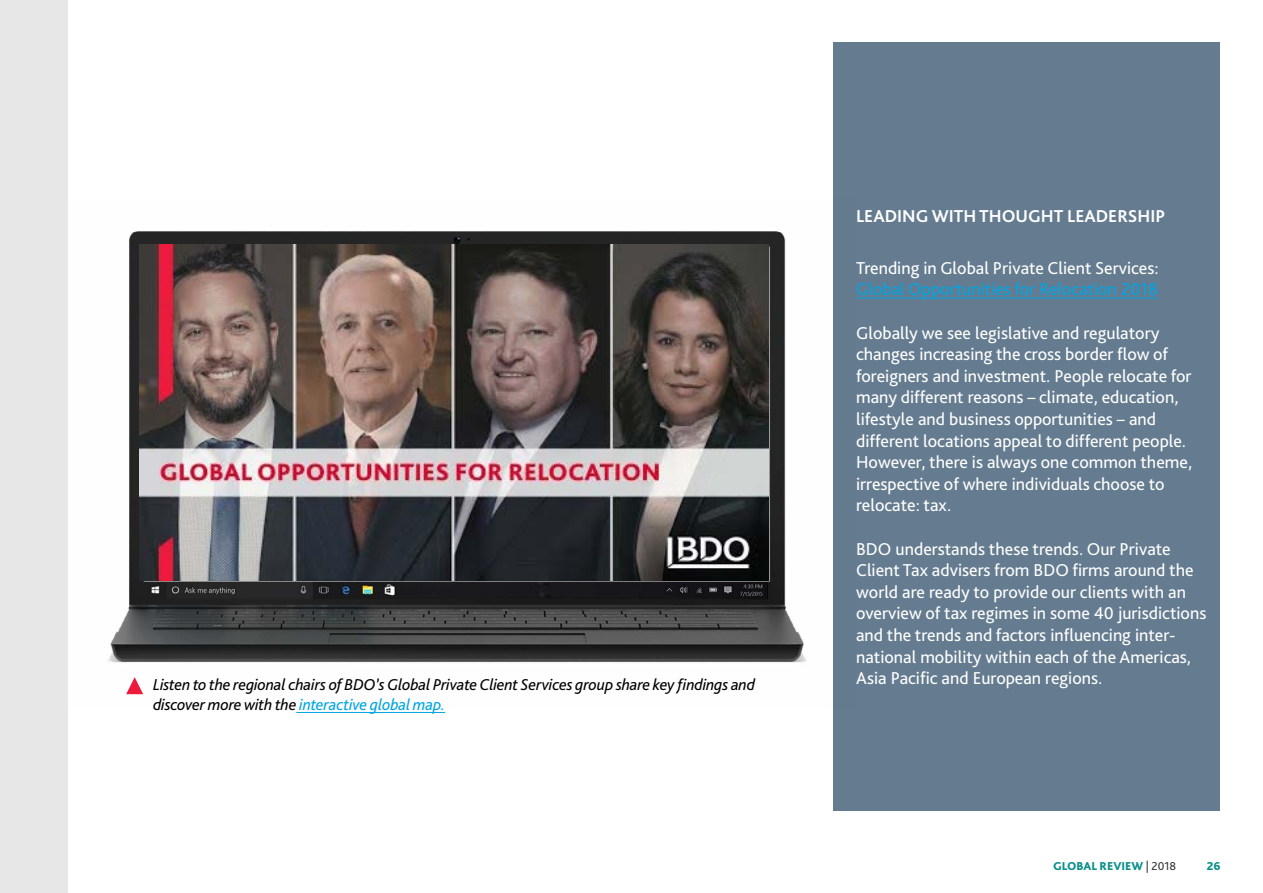
<style>
.page{position:relative;width:1263px;height:893px;background:#fff}
.page>*{position:absolute;margin:0;border:0;box-sizing:border-box;transform-origin:0 0}
.t1{font:18px/21.6px "Bliss Pro";color:#fff}
.t2{font:18px "Bliss Pro";color:#02a5e2}
.t3{font:700 18px "Bliss Pro";color:#fff}
.t4{font:italic 16.5px/20.2px "Bliss Pro";letter-spacing:-.01em;color:#000}
.t5{font:800 12px "Bliss Pro";color:#0d908c}
.s1{color:#02a5e2}
.s2{font-weight:400;color:#343331}
</style>
<div class="page">
<div style="left:833px;top:43px;width:387px;height:768px;background:#657c90"></div>
<img style="left:67px;top:198px;width:739px;height:509px">
<img style="left:139px;top:244px;width:630px;height:336px">
<hr style="left:856px;top:298px;width:302px;height:1px;background:#02a5e2">
<hr style="left:296px;top:712px;width:149px;height:1px;background:#02a5e2">
<svg style="left:126px;top:677px;width:17px;height:17px"></svg>
<div style="left:0;top:0;width:67px;height:893px;background:#e7e7e7"></div>
<p class="t4" style="left:153px;top:674px;width:603px">Listen to the regional chairs of BDO’s Global Private Client Services group share key findings and discover more with the <span class="s1">interactive global map.</span></p>
<p class="t3" style="left:856px;top:205px;width:311px">LEADING WITH THOUGHT LEADERSHIP</p>
<p class="t1" style="left:856px;top:257px;width:304px">Trending in Global Private Client Services:</p>
<p class="t2" style="left:856px;top:278px;width:303px">Global Opportunities for Relocation 2018</p>
<p class="t1" style="left:856px;top:321px;width:338px">Globally we see legislative and regulatory changes increasing the cross border flow of foreigners and investment. People relocate for many different reasons – climate, education, lifestyle and business opportunities – and different locations appeal to different people.<br>However, there is always one common theme, irrespective of where individuals choose to relocate: tax.</p>
<p class="t1" style="left:856px;top:537px;width:352px">BDO understands these trends. Our Private Client Tax advisers from BDO firms around the world are ready to provide our clients with an overview of tax regimes in some 40 jurisdictions and the trends and factors influencing inter&shy;national mobility within each of the Americas, Asia Pacific and European regions.</p>
<p class="t5" style="left:1053px;top:859px;width:125px">GLOBAL REVIEW <span class="s2">| 2018</span></p>
<p class="t5" style="left:1207px;top:859px;width:15px">26</p>
</div>
